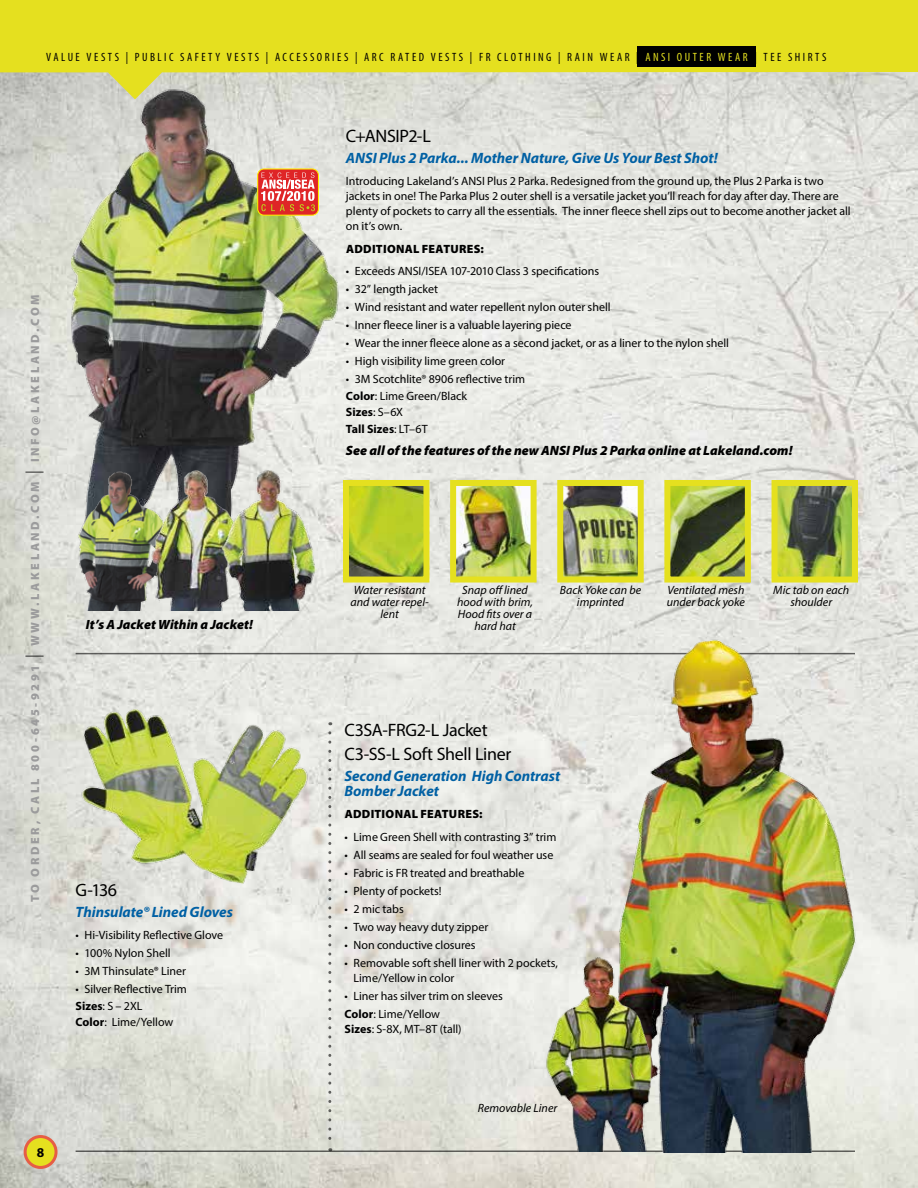
<style>
.page{position:relative;width:918px;height:1188px;background:#fff}
.page>*{position:absolute;margin:0;border:0;box-sizing:border-box;transform-origin:0 0}
.t1{font:18px/24px "Myriad Pro";letter-spacing:-.02em;color:#000}
.t2{font:italic 700 15px/15px "Myriad Pro";letter-spacing:-.005em;color:#0060a4}
.t3{font:italic 900 13.5px "Myriad Pro";letter-spacing:.005em;color:#000}
.t4{font:700 13.5px "Myriad Pro";color:#000}
.t5{font:italic 900 13.35px "Myriad Pro";letter-spacing:.005em;color:#000}
.t6{font:12px/16.5px "Myriad Pro";letter-spacing:-.005em;color:#000}
.t7{font:italic 12px/12px "Myriad Pro";color:#000;text-align:center}
.t8{font:condensed 12px "Myriad Pro";letter-spacing:.21em;color:#000}
.t9{font:900 12px "Myriad Pro";letter-spacing:.22em;color:#9b9b9c}
.t10{font:900 12px "Myriad Pro";letter-spacing:.025em;color:#000}
.s1{color:#e5e01f}
.s2{font-weight:300;font-size:18px;color:#000}
.s3{font-weight:700}
</style>
<div class="page">
<img style="left:0;top:99px;width:918px;height:1089px">
<hr style="left:76px;top:653px;width:779px;height:1px;background:#000">
<svg style="left:328px;top:733px;width:3px;height:417px"></svg>
<hr style="left:76px;top:1150px;width:779px;height:2px;background:#000">
<img style="left:600px;top:628px;width:267px;height:524px">
<img style="left:544px;top:955px;width:109px;height:197px">
<img style="left:71px;top:99px;width:271px;height:440px">
<div style="left:258px;top:169px;width:60px;height:46px;background:#df2527;border-radius:6px"></div>
<div style="left:257px;top:168px;width:62px;height:48px;border:1px solid #ffed00;border-radius:6px"></div>
<svg style="left:261px;top:172px;width:54px;height:39px"></svg>
<img style="left:76px;top:469px;width:73px;height:142px">
<img style="left:149px;top:469px;width:72px;height:142px">
<img style="left:221px;top:469px;width:96px;height:142px">
<img style="left:350px;top:487px;width:72px;height:89px">
<div style="left:343px;top:480px;width:86px;height:103px;border:6px solid #e5e01f"></div>
<img style="left:457px;top:487px;width:73px;height:89px">
<div style="left:450px;top:480px;width:87px;height:103px;border:6px solid #e5e01f"></div>
<img style="left:564px;top:487px;width:73px;height:89px">
<div style="left:557px;top:480px;width:87px;height:103px;border:6px solid #e5e01f"></div>
<img style="left:779px;top:487px;width:72px;height:89px">
<div style="left:772px;top:480px;width:86px;height:103px;border:6px solid #e5e01f"></div>
<img style="left:671px;top:487px;width:73px;height:89px">
<div style="left:664px;top:480px;width:87px;height:103px;border:6px solid #e5e01f"></div>
<img style="left:73px;top:697px;width:241px;height:201px">
<svg style="left:0;top:0;width:918px;height:99px;background:#dfdc4e"></svg>
<div style="left:906px;top:0;width:12px;height:72px;background:#e5e01f"></div>
<div style="left:637px;top:46px;width:119px;height:20px;background:#000"></div>
<div style="left:25px;top:1137px;width:31px;height:30px;background:#e5e01f;border-radius:50%"></div>
<div style="left:24px;top:1135px;width:34px;height:34px;border:3px solid #e65d45;border-radius:50%"></div>
<p class="t8" style="left:46px;top:49px;width:782px">VALUE VESTS | PUBLIC SAFETY VESTS | ACCESSORIES | ARC RATED VESTS | FR CLOTHING | RAIN WEAR | <span class="s1">ANSI OUTER WEAR</span> | TEE SHIRTS</p>
<p class="t9" style="left:27px;top:902px;width:609px;rotate:-90deg">TO ORDER, CALL 800-645-9291 <span class="s2">|</span> WWW.LAKELAND.COM <span class="s2">|</span> INFO@LAKELAND.COM</p>
<p class="t5" style="left:86px;top:616px;width:169px">It’s A Jacket Within a Jacket!</p>
<h1 class="t1" style="left:76px;top:877px;width:43px">G-136</h1>
<p class="t2" style="left:76px;top:903px;width:159px">Thinsulate® Lined Gloves</p>
<p class="t6" style="left:76px;top:927px;width:149px">• Hi-Visibility Reflective Glove</p>
<p class="t6" style="left:76px;top:945px;width:97px">• 100% Nylon Shell</p>
<p class="t6" style="left:76px;top:963px;width:112px">• 3M Thinsulate® Liner</p>
<p class="t6" style="left:76px;top:981px;width:113px">• Silver Reflective Trim<br><span class="s3">Sizes</span>: S – 2XL<br><span class="s3">Color</span>: Lime/Yellow</p>
<p class="t4" style="left:37px;top:1144px;width:9px">8</p>
<h1 class="t1" style="left:346px;top:123px;width:87px">C+ANSIP2-L</h1>
<p class="t2" style="left:346px;top:150px;width:373px">ANSI Plus 2 Parka... Mother Nature, Give Us Your Best Shot!</p>
<p class="t6" style="left:346px;top:174px;width:506px;line-height:15px">Introducing Lakeland’s ANSI Plus 2 Parka. Redesigned from the ground up, the Plus 2 Parka is two jackets in one! The Parka Plus 2 outer shell is a versatile jacket you’ll reach for day after day. There are plenty of pockets to carry all the essentials. The inner fleece shell zips out to become another jacket all on it’s own.</p>
<p class="t10" style="left:346px;top:241px;width:139px">ADDITIONAL FEATURES:</p>
<p class="t6" style="left:346px;top:263px;width:255px">• Exceeds ANSI/ISEA 107-2010 Class 3 specifications</p>
<p class="t6" style="left:346px;top:281px;width:94px">• 32” length jacket</p>
<p class="t6" style="left:346px;top:299px;width:266px">• Wind resistant and water repellent nylon outer shell</p>
<p class="t6" style="left:346px;top:317px;width:227px">• Inner fleece liner is a valuable layering piece</p>
<p class="t6" style="left:346px;top:335px;width:385px">• Wear the inner fleece alone as a second jacket, or as a liner to the nylon shell</p>
<p class="t6" style="left:346px;top:353px;width:161px">• High visibility lime green color</p>
<p class="t6" style="left:346px;top:371px;width:181px">• 3M Scotchlite® 8906 reflective trim<br><span class="s3">Color</span>: Lime Green/Black<br><span class="s3">Sizes</span>: S–6X<br><span class="s3">Tall Sizes</span>: LT–6T</p>
<p class="t3" style="left:346px;top:442px;width:448px">See all of the features of the new ANSI Plus 2 Parka online at Lakeland.com!</p>
<p class="t7" style="left:351px;top:583px;width:80px">Water resistant and water repel&shy;lent</p>
<p class="t7" style="left:457px;top:583px;width:78px">Snap off lined hood with brim,<br>Hood fits over a hard hat</p>
<p class="t7" style="left:560px;top:583px;width:83px">Back Yoke can be imprinted</p>
<p class="t7" style="left:667px;top:583px;width:79px;text-align:left">Ventilated mesh under back yoke</p>
<p class="t7" style="left:773px;top:583px;width:77px">Mic tab on each shoulder</p>
<h1 class="t1" style="left:345px;top:717px;width:168px">C3SA-FRG2-L Jacket<br>C3-SS-L Soft Shell Liner</h1>
<p class="t2" style="left:345px;top:768px;width:217px">Second Generation High Contrast<br>Bomber Jacket</p>
<p class="t10" style="left:345px;top:806px;width:139px">ADDITIONAL FEATURES:</p>
<p class="t6" style="left:345px;top:828px;width:213px">• Lime Green Shell with contrasting 3” trim</p>
<p class="t6" style="left:345px;top:846px;width:210px">• All seams are sealed for foul weather use</p>
<p class="t6" style="left:345px;top:864px;width:181px">• Fabric is FR treated and breathable</p>
<p class="t6" style="left:345px;top:882px;width:99px">• Plenty of pockets!</p>
<p class="t6" style="left:345px;top:900px;width:61px">• 2 mic tabs</p>
<p class="t6" style="left:345px;top:918px;width:145px">• Two way heavy duty zipper</p>
<p class="t6" style="left:345px;top:936px;width:133px">• Non conductive closures</p>
<p class="t6" style="left:354px;top:955px;width:206px;line-height:15px;text-indent:-9px">• Removable soft shell liner with 2 pockets,<br>Lime/Yellow in color</p>
<p class="t6" style="left:345px;top:987px;width:160px;line-height:18px">• Liner has silver trim on sleeves<br><span class="s3">Color</span>: Lime/Yellow</p>
<p class="t6" style="left:345px;top:1020px;width:119px"><span class="s3">Sizes</span>: S-8X, MT–8T (tall)</p>
<p class="t7" style="left:478px;top:1101px;width:81px">Removable Liner</p>
</div>
